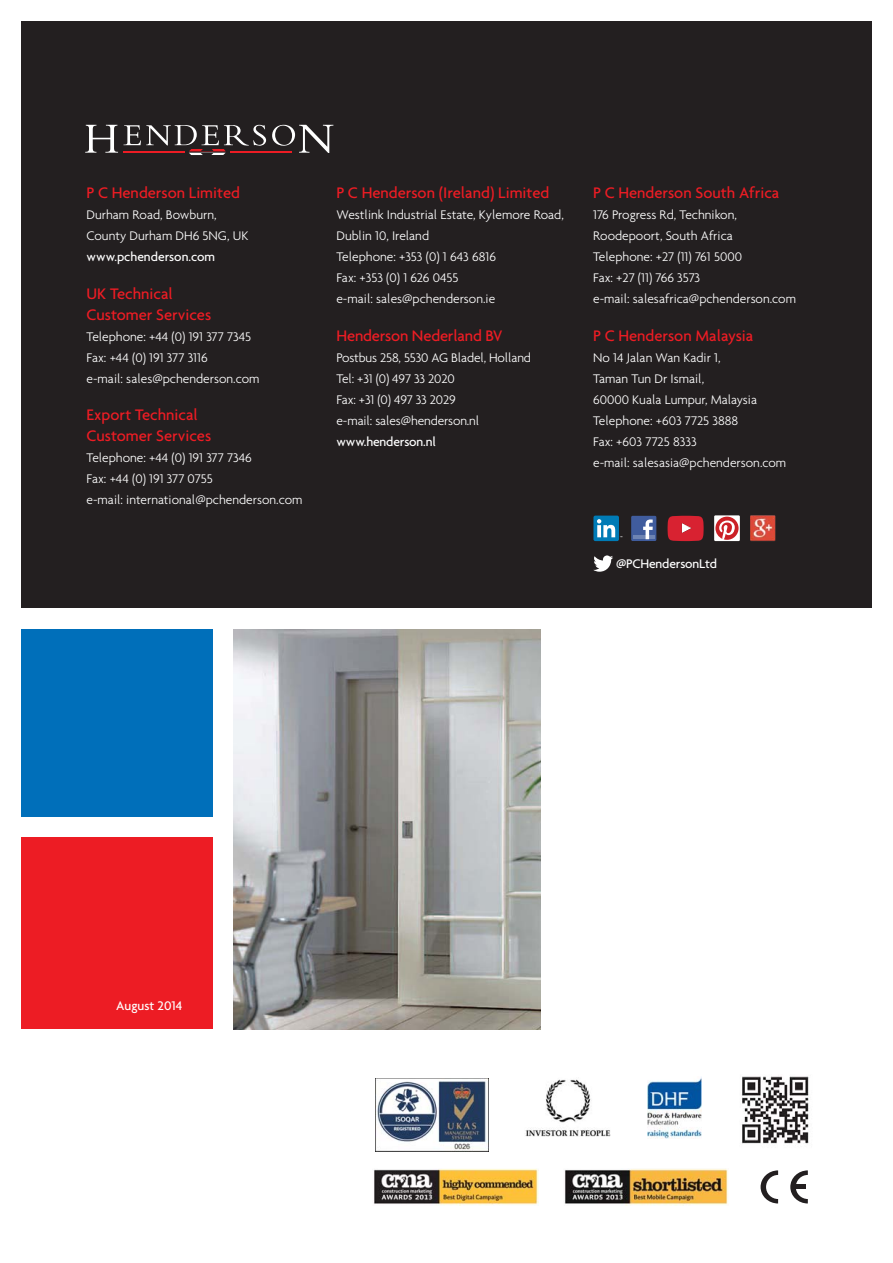
<style>
.page{position:relative;width:893px;height:1263px;background:#fff}
.page>*{position:absolute;margin:0;border:0;box-sizing:border-box;transform-origin:0 0}
.t1{font:500 16.5px/21px "Agenda";color:#ed1c24}
.t2{font:300 13.5px/21px "Agenda";color:#fff}
.t3{font:500 13.5px "Agenda";letter-spacing:-.01em;color:#fff}
</style>
<div class="page">
<img style="left:234px;top:629px;width:306px;height:400px">
<div style="left:21px;top:21px;width:850px;height:587px;background:#231f20"></div>
<div style="left:21px;top:838px;width:191px;height:191px;background:#ed1c24"></div>
<div style="left:21px;top:629px;width:191px;height:187px;background:#006fba"></div>
<svg style="left:85px;top:125px;width:181px;height:30px"></svg>
<svg style="left:272px;top:125px;width:61px;height:28px"></svg>
<hr style="left:123px;top:152px;width:62px;height:1px;background:#ed1c24">
<hr style="left:230px;top:152px;width:61px;height:1px;background:#ed1c24">
<svg style="left:593px;top:555px;width:20px;height:17px"></svg>
<div style="left:631px;top:516px;width:25px;height:25px;background:#405c9d"></div>
<hr style="left:633px;top:536px;width:21px;height:3px;background:#6e84b3">
<svg style="left:643px;top:519px;width:10px;height:20px"></svg>
<div style="left:593px;top:516px;width:26px;height:25px;background:#007bb6;border-radius:2px"></div>
<svg style="left:597px;top:519px;width:25px;height:18px"></svg>
<svg style="left:667px;top:516px;width:36px;height:25px"></svg>
<img style="left:750px;top:515px;width:25px;height:26px">
<svg style="left:714px;top:515px;width:26px;height:26px"></svg>
<svg style="left:715px;top:517px;width:23px;height:23px"></svg>
<img style="left:525px;top:1079px;width:86px;height:58px">
<img style="left:741px;top:1076px;width:68px;height:68px">
<svg style="left:760px;top:1170px;width:18px;height:33px"></svg>
<svg style="left:790px;top:1170px;width:18px;height:33px"></svg>
<hr style="left:795px;top:1185px;width:11px;height:4px;background:#231f20">
<img style="left:374px;top:1168px;width:164px;height:38px">
<img style="left:564px;top:1168px;width:164px;height:37px">
<img style="left:647px;top:1078px;width:54px;height:60px">
<img style="left:375px;top:1078px;width:113px;height:73px">
<p class="t1" style="left:87px;top:184px;width:155px">P C Henderson Limited</p>
<p class="t2" style="left:87px;top:206px;width:163px">Durham Road, Bowburn,<br>County Durham DH6 5NG, UK</p>
<p class="t3" style="left:87px;top:252px;width:130px">www.pchenderson.com</p>
<p class="t1" style="left:87px;top:284px;width:126px">UK Technical<br>Customer Services</p>
<p class="t2" style="left:87px;top:327px;width:174px">Telephone: +44 (0) 191 377 7345<br>Fax: +44 (0) 191 377 3116<br>e-mail: sales@pchenderson.com</p>
<p class="t1" style="left:87px;top:406px;width:126px">Export Technical<br>Customer Services</p>
<p class="t2" style="left:87px;top:449px;width:217px">Telephone: +44 (0) 191 377 7346<br>Fax: +44 (0) 191 377 0755<br>e-mail: international@pchenderson.com</p>
<p class="t1" style="left:336px;top:184px;width:214px">P C Henderson (Ireland) Limited</p>
<p class="t2" style="left:336px;top:206px;width:229px">Westlink Industrial Estate, Kylemore Road,<br>Dublin 10, Ireland<br>Telephone: +353 (0) 1 643 6816<br>Fax: +353 (0) 1 626 0455<br>e-mail: sales@pchenderson.ie</p>
<p class="t1" style="left:336px;top:326px;width:168px">Henderson Nederland BV</p>
<p class="t2" style="left:336px;top:348px;width:196px">Postbus 258, 5530 AG Bladel, Holland<br>Tel: +31 (0) 497 33 2020<br>Fax: +31 (0) 497 33 2029<br>e-mail: sales@henderson.nl</p>
<p class="t3" style="left:336px;top:436px;width:101px">www.henderson.nl</p>
<p class="t1" style="left:593px;top:184px;width:188px">P C Henderson South Africa</p>
<p class="t2" style="left:593px;top:206px;width:204px">176 Progress Rd, Technikon,<br>Roodepoort, South Africa<br>Telephone: +27 (11) 761 5000<br>Fax: +27 (11) 766 3573<br>e-mail: salesafrica@pchenderson.com</p>
<p class="t1" style="left:593px;top:326px;width:162px">P C Henderson Malaysia</p>
<p class="t2" style="left:593px;top:348px;width:195px">No 14 Jalan Wan Kadir 1,<br>Taman Tun Dr Ismail,<br>60000 Kuala Lumpur, Malaysia<br>Telephone: +603 7725 3888<br>Fax: +603 7725 8333<br>e-mail: salesasia@pchenderson.com</p>
<p class="t3" style="left:616px;top:559px;width:102px">@PCHendersonLtd</p>
<p class="t3" style="left:116px;top:1000px;width:68px">August 2014</p>
</div>
